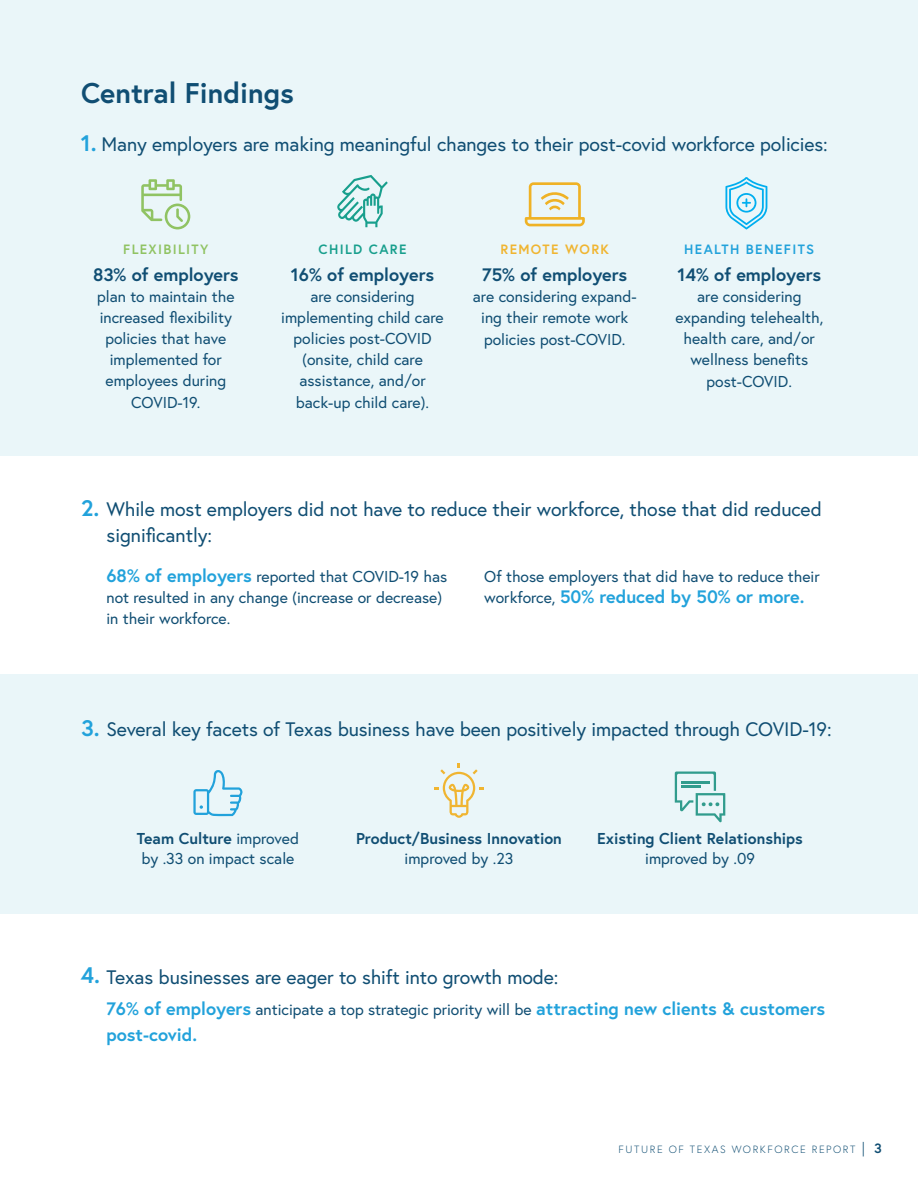
<style>
.page{position:relative;width:918px;height:1188px;background:#fff}
.page>*{position:absolute;margin:0;border:0;box-sizing:border-box;transform-origin:0 0}
.t1{font:700 28.5px "Europa";color:#104e73}
.t2{font:700 22.5px "Europa";color:#22a2db}
.t3{font:19.5px/25.5px "Europa";letter-spacing:-.005em;color:#104e73}
.t4{font:700 18px/25.5px "Europa";color:#22a2db}
.t5{font:700 18px "Europa";color:#104e73}
.t6{font:15.75px/21.1px "Europa";color:#104e73;text-align:center}
.t7{font:700 15.75px "Europa";color:#104e73}
.t8{font:700 13.5px "Europa";letter-spacing:.1em;color:#22a2db}
.t9{font:700 13.5px "Europa";letter-spacing:.1em;color:#90c363}
.t10{font:700 13.5px "Europa";letter-spacing:.1em;color:#f0b531}
.t11{font:700 13.5px "Europa";letter-spacing:.1em;color:#189f8d}
.t12{font:300 10.5px "Europa";letter-spacing:.15em;color:#104e73}
.s1{font-weight:700;font-size:22.5px;color:#22a2db}
.s2{font-weight:700;font-size:18px;color:#22a2db}
.s3{font-weight:400;font-size:15.75px;color:#104e73}
.s4{font-weight:700}
.s5{font-size:15px}
.s6{font-weight:700;font-size:13.5px}
</style>
<div class="page">
<div style="left:0;top:674px;width:918px;height:240px;background:#eaf6f9"></div>
<div style="left:0;top:0;width:918px;height:456px;background:#eaf6f9"></div>
<svg style="left:141px;top:179px;width:49px;height:50px"></svg>
<svg style="left:525px;top:182px;width:60px;height:44px"></svg>
<svg style="left:337px;top:175px;width:51px;height:52px"></svg>
<svg style="left:725px;top:177px;width:42px;height:53px"></svg>
<svg style="left:193px;top:770px;width:50px;height:46px"></svg>
<svg style="left:434px;top:763px;width:50px;height:55px"></svg>
<svg style="left:675px;top:772px;width:50px;height:51px"></svg>
<h1 class="t1" style="left:81px;top:74px;width:214px">Central Findings</h1>
<p class="t3" style="left:81px;top:131px;width:748px"><span class="s1">1.</span> Many employers are making meaningful changes to their post-covid workforce policies:</p>
<p class="t9" style="left:123px;top:240px;width:87px">FLEXIBILITY</p>
<p class="t5" style="left:93px;top:263px;width:147px">83% of employers</p>
<p class="t6" style="left:97px;top:286px;width:139px">plan to maintain the increased flexibility policies that have implemented for employees during<br>COVID-19.</p>
<p class="t11" style="left:319px;top:240px;width:89px">CHILD CARE</p>
<p class="t5" style="left:291px;top:263px;width:145px">16% of employers</p>
<p class="t6" style="left:281px;top:286px;width:164px">are considering implementing child care policies post-COVID (onsite, child care assistance, and/or back-up child care).</p>
<p class="t10" style="left:501px;top:240px;width:110px">REMOTE WORK</p>
<p class="t5" style="left:482px;top:263px;width:146px">75% of employers</p>
<p class="t6" style="left:473px;top:286px;width:165px">are considering expand&shy;ing their remote work policies post-COVID.</p>
<p class="t8" style="left:684px;top:240px;width:131px">HEALTH BENEFITS</p>
<p class="t5" style="left:677px;top:263px;width:145px">14% of employers</p>
<p class="t6" style="left:675px;top:286px;width:149px">are considering expanding telehealth, health care, and/or wellness benefits post-COVID.</p>
<h2 class="t2" style="left:81px;top:493px;width:20px">2.</h2>
<p class="t3" style="left:106px;top:496px;width:717px">While most employers did not have to reduce their workforce, those that did reduced significantly:</p>
<p class="t6" style="left:106px;top:566px;width:342px;text-align:left"><span class="s2">68% of employers</span> reported that COVID-19 has not resulted in any change (increase or decrease) in their workforce.</p>
<p class="t6" style="left:484px;top:566px;width:337px">Of those employers that did have to reduce their</p>
<p class="t4" style="left:484px;top:583px;width:322px"><span class="s3">workforce,</span> 50% reduced by 50% or more.</p>
<p class="t3" style="left:81px;top:716px;width:752px"><span class="s1">3.</span> Several key facets of Texas business have been positively impacted through COVID-19:</p>
<p class="t6" style="left:137px;top:829px;width:164px;line-height:19.5px;text-align:left"><span class="s4">Team Culture</span> improved by .33 on impact scale</p>
<p class="t7" style="left:356px;top:828px;width:207px">Product/Business Innovation</p>
<p class="t6" style="left:405px;top:847px;width:110px">improved by .23</p>
<p class="t7" style="left:597px;top:828px;width:207px">Existing Client Relationships</p>
<p class="t6" style="left:645px;top:847px;width:111px">improved by .09</p>
<h2 class="t2" style="left:81px;top:960px;width:21px">4.</h2>
<p class="t3" style="left:106px;top:964px;width:454px">Texas businesses are eager to shift into growth mode:</p>
<p class="t4" style="left:106px;top:996px;width:720px">76% of employers <span class="s3">anticipate a top strategic priority will be</span> attracting new clients &amp; customers post-covid.</p>
<p class="t12" style="left:619px;top:1143px;width:265px">FUTURE OF TEXAS WORKFORCE REPORT <span class="s5">|</span> <span class="s6">3</span></p>
</div>
